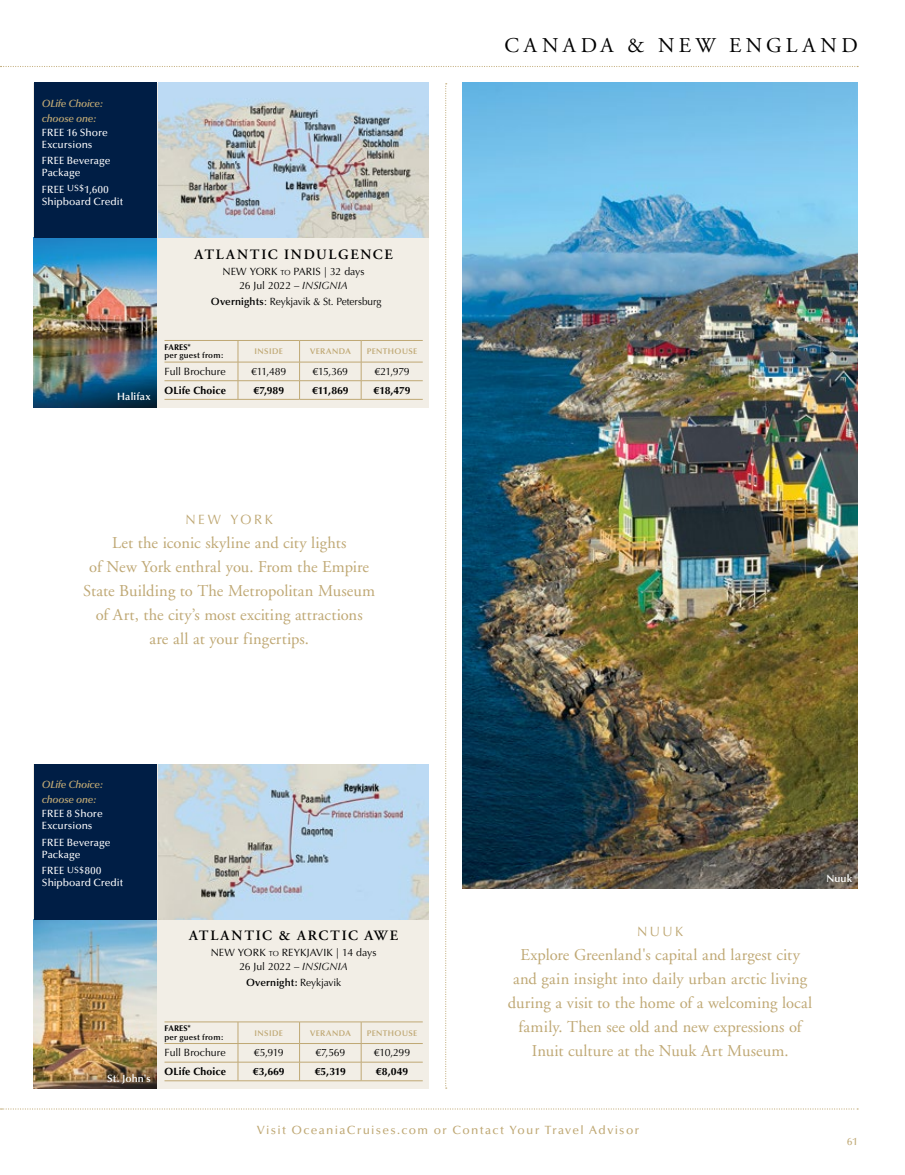
<style>
.page{position:relative;width:905px;height:1175px;background:#fff}
.page>*{position:absolute;margin:0;border:0;box-sizing:border-box;transform-origin:0 0}
.t1{font:21px "Adobe Garamond";letter-spacing:.205em;color:#000}
.t2{font:16.5px/24px "Adobe Garamond";letter-spacing:.005em;color:#bfa874;text-align:center}
.t3{font:600 14.25px "Adobe Garamond";letter-spacing:.12em;color:#000}
.t4{font:13.5px "Optima";letter-spacing:.19em;color:#bfa874}
.t5{font:500 12px "Optima";letter-spacing:.11em;color:#bfa874}
.t6{font:10.5px/14.4px "Optima";letter-spacing:-.005em;color:#000;text-align:center}
.t7{font:500 10.5px/12px "Optima";letter-spacing:.005em;color:#fff}
.t8{font:700 10.5px "Optima";letter-spacing:.005em;color:#000}
.t9{font:italic 600 10.5px/15px "Optima";letter-spacing:-.02em;color:#bfa874}
.t10{font:600 10.5px "Optima";letter-spacing:.01em;color:#fff}
.t11{font:600 10.5px "Optima";letter-spacing:.01em;color:#000}
.t12{font:500 10.5px "Optima";color:#bfa874}
.t13{font:600 8.25px "Optima";letter-spacing:.05em;color:#bfa874}
.t14{font:600 8.25px/8.2px "Optima";letter-spacing:.03em;color:#000}
.s1{font-size:9px}
.s2{font-size:7.35px}
.s3{font-style:italic}
.s4{font-weight:600}
.s5{font-weight:700}
.s6{font-weight:700;font-size:7.5px}
.s7{font-weight:400}
</style>
<div class="page">
<svg style="left:1px;top:66px;width:857px;height:1px"></svg>
<svg style="left:445px;top:83px;width:2px;height:1005px"></svg>
<svg style="left:0;top:1108px;width:858px;height:1px"></svg>
<img style="left:462px;top:83px;width:395px;height:805px">
<div style="left:34px;top:83px;width:395px;height:324px;background:#f2eee6"></div>
<img style="left:34px;top:238px;width:122px;height:125px">
<img style="left:34px;top:363px;width:122px;height:44px">
<img style="left:158px;top:83px;width:270px;height:155px">
<div style="left:34px;top:764px;width:395px;height:324px;background:#f2eee6"></div>
<img style="left:34px;top:919px;width:122px;height:126px">
<img style="left:34px;top:1045px;width:122px;height:43px">
<img style="left:158px;top:764px;width:270px;height:155px">
<svg style="left:238px;top:341px;width:1px;height:58px"></svg>
<svg style="left:299px;top:341px;width:1px;height:58px"></svg>
<svg style="left:361px;top:341px;width:1px;height:58px"></svg>
<hr style="left:164px;top:340px;width:74px;height:1px;background:#bfa874">
<hr style="left:238px;top:340px;width:61px;height:1px;background:#bfa874">
<hr style="left:299px;top:340px;width:62px;height:1px;background:#bfa874">
<hr style="left:361px;top:340px;width:62px;height:1px;background:#bfa874">
<hr style="left:164px;top:362px;width:74px;height:1px;background:#bfa874">
<hr style="left:238px;top:362px;width:61px;height:1px;background:#bfa874">
<hr style="left:299px;top:362px;width:62px;height:1px;background:#bfa874">
<hr style="left:361px;top:362px;width:62px;height:1px;background:#bfa874">
<hr style="left:164px;top:380px;width:74px;height:1px;background:#bfa874">
<hr style="left:238px;top:380px;width:61px;height:1px;background:#bfa874">
<hr style="left:299px;top:380px;width:62px;height:1px;background:#bfa874">
<hr style="left:361px;top:380px;width:62px;height:1px;background:#bfa874">
<hr style="left:164px;top:399px;width:74px;height:1px;background:#bfa874">
<hr style="left:238px;top:399px;width:61px;height:1px;background:#bfa874">
<hr style="left:299px;top:399px;width:62px;height:1px;background:#bfa874">
<hr style="left:361px;top:399px;width:62px;height:1px;background:#bfa874">
<svg style="left:238px;top:1022px;width:1px;height:58px"></svg>
<svg style="left:299px;top:1022px;width:1px;height:58px"></svg>
<svg style="left:361px;top:1022px;width:1px;height:58px"></svg>
<hr style="left:164px;top:1021px;width:74px;height:1px;background:#bfa874">
<hr style="left:238px;top:1021px;width:61px;height:1px;background:#bfa874">
<hr style="left:299px;top:1021px;width:62px;height:1px;background:#bfa874">
<hr style="left:361px;top:1021px;width:62px;height:1px;background:#bfa874">
<hr style="left:164px;top:1043px;width:74px;height:1px;background:#bfa874">
<hr style="left:238px;top:1043px;width:61px;height:1px;background:#bfa874">
<hr style="left:299px;top:1043px;width:62px;height:1px;background:#bfa874">
<hr style="left:361px;top:1043px;width:62px;height:1px;background:#bfa874">
<hr style="left:164px;top:1061px;width:74px;height:1px;background:#bfa874">
<hr style="left:238px;top:1061px;width:61px;height:1px;background:#bfa874">
<hr style="left:299px;top:1061px;width:62px;height:1px;background:#bfa874">
<hr style="left:361px;top:1061px;width:62px;height:1px;background:#bfa874">
<hr style="left:164px;top:1080px;width:74px;height:1px;background:#bfa874">
<hr style="left:238px;top:1080px;width:61px;height:1px;background:#bfa874">
<hr style="left:299px;top:1080px;width:62px;height:1px;background:#bfa874">
<hr style="left:361px;top:1080px;width:62px;height:1px;background:#bfa874">
<div style="left:34px;top:764px;width:122px;height:155px;background:#001e45"></div>
<div style="left:34px;top:83px;width:122px;height:155px;background:#001e45"></div>
<p class="t9" style="left:42px;top:96px;width:63px">OLife Choice: choose one:</p>
<p class="t7" style="left:42px;top:127px;width:67px">FREE 16 Shore<br>Excursions</p>
<p class="t7" style="left:42px;top:155px;width:70px">FREE Beverage<br>Package</p>
<p class="t7" style="left:42px;top:184px;width:83px">FREE <span class="s1">US$</span>1,600<br>Shipboard Credit</p>
<p class="t3" style="left:194px;top:247px;width:199px">ATLANTIC INDULGENCE</p>
<p class="t6" style="left:222px;top:264px;width:144px">NEW YORK <span class="s2">to</span> PARIS | 32 days<br>26 Jul 2022 – <span class="s3">INSIGNIA</span></p>
<p class="t6" style="left:211px;top:294px;width:172px"><span class="s4">Overnights</span>: Reykjavik &amp; St. Petersburg</p>
<p class="t10" style="left:117px;top:390px;width:35px">Halifax</p>
<p class="t14" style="left:164px;top:343px;width:60px"><span class="s5">FARES</span><span class="s6">*<br></span>per guest from:</p>
<p class="t13" style="left:254px;top:346px;width:30px">INSIDE</p>
<p class="t13" style="left:310px;top:346px;width:42px">VERANDA</p>
<p class="t13" style="left:367px;top:346px;width:52px">PENTHOUSE</p>
<p class="t6" style="left:164px;top:364px;width:63px">Full Brochure</p>
<p class="t6" style="left:251px;top:364px;width:37px">€11,489</p>
<p class="t6" style="left:312px;top:364px;width:37px">€15,369</p>
<p class="t6" style="left:374px;top:364px;width:37px">€21,979</p>
<p class="t8" style="left:164px;top:384px;width:63px">OLife Choice</p>
<p class="t8" style="left:253px;top:384px;width:32px">€7,989</p>
<p class="t8" style="left:312px;top:384px;width:38px">€11,869</p>
<p class="t8" style="left:373px;top:384px;width:39px">€18,479</p>
<p class="t4" style="left:185px;top:512px;width:89px">NEW YORK</p>
<p class="t2" style="left:83px;top:531px;width:293px">Let the iconic skyline and city lights<br>of New York enthral you. From the Empire State Building to The Metropolitan Museum of Art, the city’s most exciting attractions<br>are all at your fingertips.</p>
<p class="t9" style="left:42px;top:777px;width:63px">OLife Choice: choose one:</p>
<p class="t7" style="left:42px;top:808px;width:62px">FREE 8 Shore<br>Excursions</p>
<p class="t7" style="left:42px;top:836px;width:70px">FREE Beverage<br>Package</p>
<p class="t7" style="left:42px;top:865px;width:83px">FREE <span class="s1">US$</span>800<br>Shipboard Credit</p>
<p class="t3" style="left:189px;top:928px;width:210px">ATLANTIC &amp; ARCTIC AWE</p>
<p class="t6" style="left:211px;top:945px;width:167px">NEW YORK <span class="s2">to</span> REYKJAVIK | 14 days<br>26 Jul 2022 – <span class="s3">INSIGNIA</span></p>
<p class="t11" style="left:246px;top:976px;width:96px">Overnight: <span class="s7">Reykjavik</span></p>
<p class="t10" style="left:107px;top:1072px;width:45px">St. John's</p>
<p class="t14" style="left:164px;top:1024px;width:60px"><span class="s5">FARES</span><span class="s6">*<br></span>per guest from:</p>
<p class="t13" style="left:254px;top:1028px;width:30px">INSIDE</p>
<p class="t13" style="left:310px;top:1028px;width:42px">VERANDA</p>
<p class="t13" style="left:367px;top:1028px;width:52px">PENTHOUSE</p>
<p class="t6" style="left:164px;top:1045px;width:63px">Full Brochure</p>
<p class="t6" style="left:254px;top:1045px;width:31px">€5,919</p>
<p class="t6" style="left:315px;top:1045px;width:31px">€7,569</p>
<p class="t6" style="left:374px;top:1045px;width:38px">€10,299</p>
<p class="t8" style="left:164px;top:1065px;width:63px">OLife Choice</p>
<p class="t8" style="left:253px;top:1065px;width:33px">€3,669</p>
<p class="t8" style="left:315px;top:1065px;width:33px">€5,319</p>
<p class="t8" style="left:376px;top:1065px;width:34px">€8,049</p>
<p class="t1" style="left:504px;top:34px;width:355px">CANADA &amp; NEW ENGLAND</p>
<p class="t10" style="left:826px;top:872px;width:27px">Nuuk</p>
<p class="t4" style="left:637px;top:923px;width:48px">NUUK</p>
<p class="t2" style="left:508px;top:943px;width:306px">Explore Greenland's capital and largest city and gain insight into daily urban arctic living during a visit to the home of a welcoming local family. Then see old and new expressions of Inuit culture at the Nuuk Art Museum.</p>
<p class="t5" style="left:257px;top:1123px;width:384px">Visit OceaniaCruises.com or Contact Your Travel Advisor</p>
<p class="t12" style="left:847px;top:1135px;width:12px">61</p>
</div>
